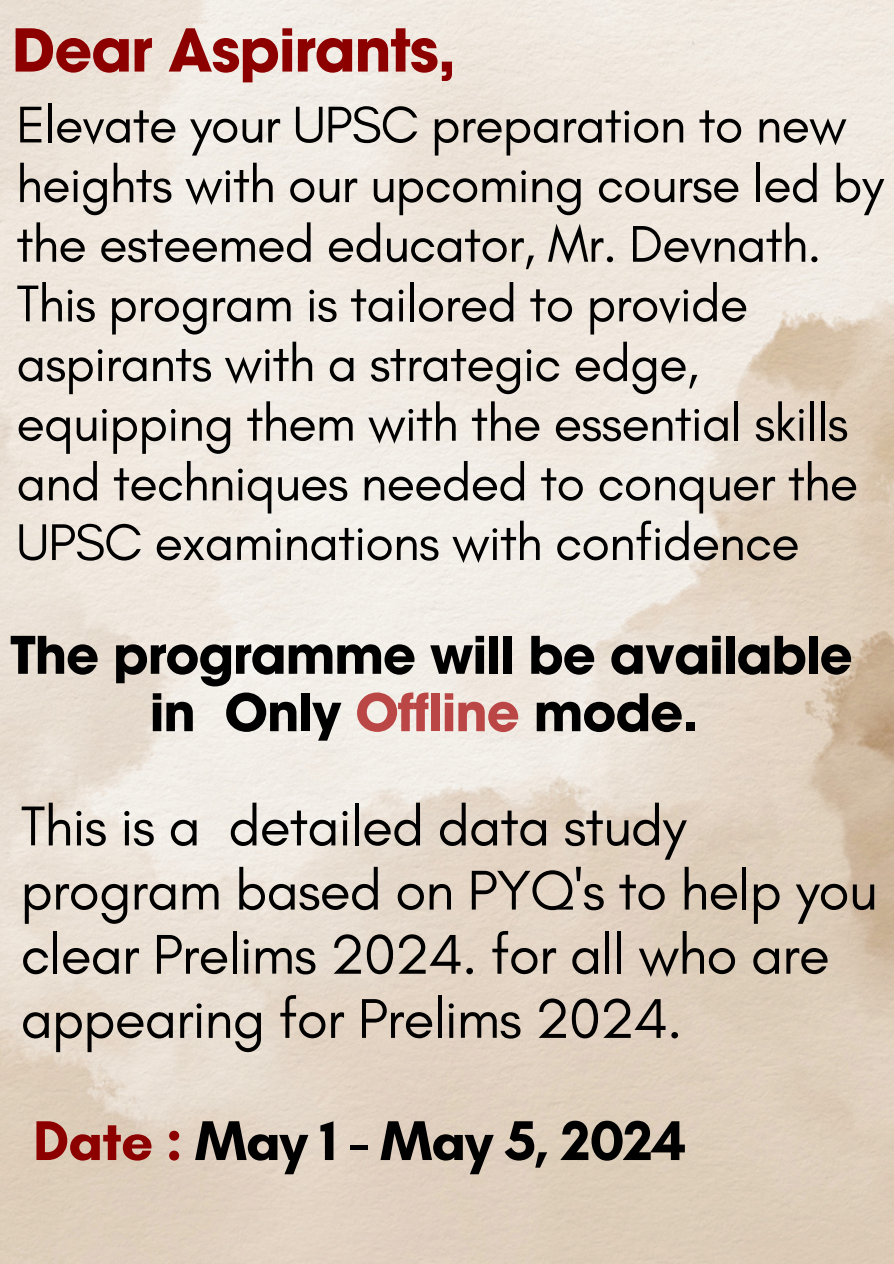
<style>
.page{position:relative;width:894px;height:1264px;background:#fff}
.page>*{position:absolute;margin:0;border:0;box-sizing:border-box;transform-origin:0 0}
.t1{font:700 58.5px "ITC Avant Garde Pro";letter-spacing:-.02em;color:#8d0000}
.t2{font:57px/64.2px "Glacial Indifference";letter-spacing:-.02em;color:#000}
.t3{font:700 57px "Glacial Indifference";letter-spacing:-.02em;color:#000}
.t4{font:52.5px/59.7px "Glacial Indifference";letter-spacing:-.02em;color:#000}
.t5{font:700 51.3px/57.3px "ITC Avant Garde Pro";letter-spacing:-.02em;color:#000;text-align:center}
.s1{color:#bb4646}
.s2{color:#8d0000}
</style>
<div class="page">
<h1 class="t1" style="left:12px;top:28px;width:445px">Dear Aspirants,</h1>
<p class="t4" style="left:16px;top:94px;width:868px">Elevate your UPSC preparation to new heights with our upcoming course led by the esteemed educator, Mr. Devnath.<br>This program is tailored to provide aspirants with a strategic edge, equipping them with the essential skills and techniques needed to conquer the UPSC examinations with confidence</p>
<h3 class="t5" style="left:10px;top:632px;width:843px">The programme will be available in Only <span class="s1">Offline</span> mode.</h3>
<h2 class="t2" style="left:21px;top:793px;width:858px">This is a detailed data study program based on PYQ's to help you clear Prelims 2024. for all who are appearing for Prelims 2024.</h2>
<h1 class="t3" style="left:33px;top:1105px;width:654px"><span class="s2">Date :</span> May 1 - May 5, 2024</h1>
</div>
